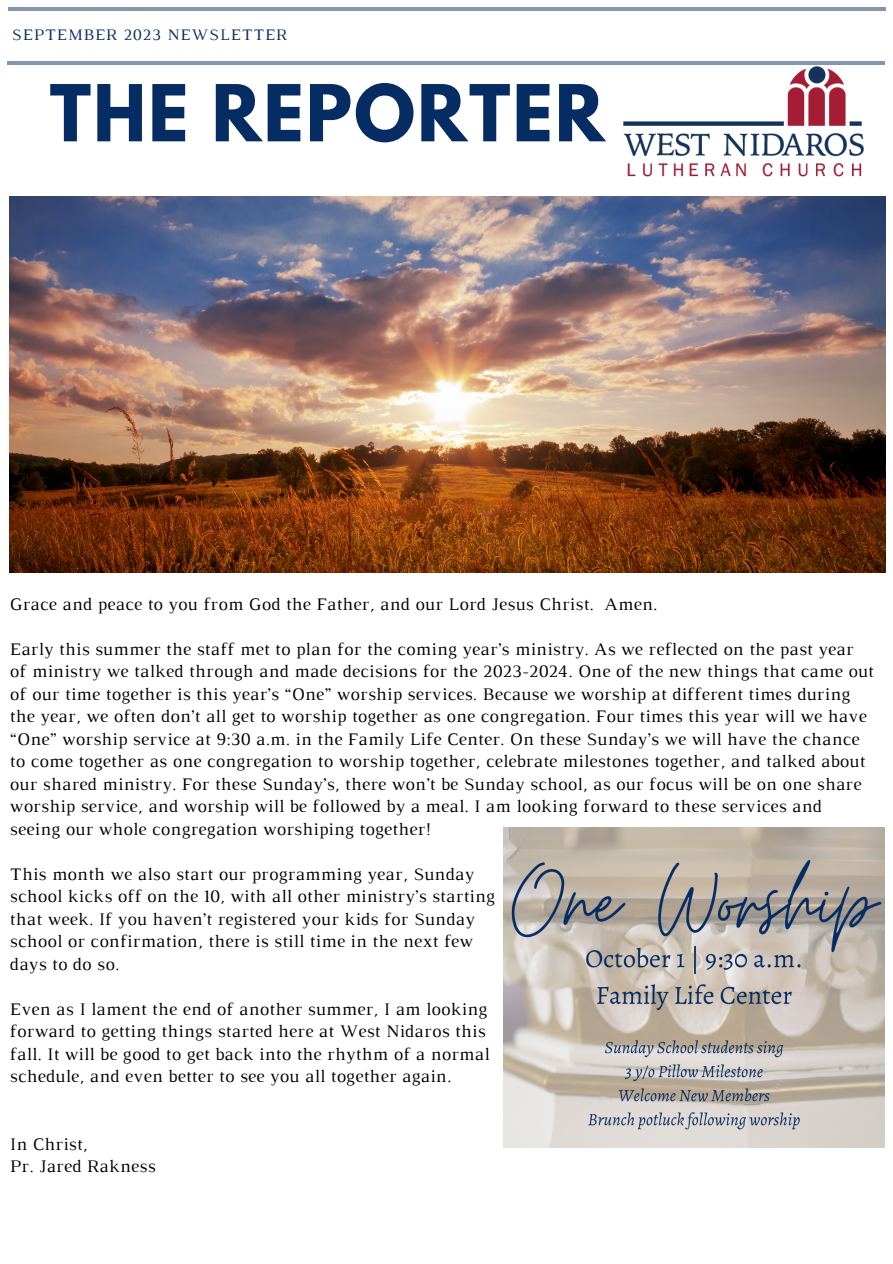
<style>
.page{position:relative;width:893px;height:1264px;background:#fff}
.page>*{position:absolute;margin:0;border:0;box-sizing:border-box;transform-origin:0 0}
.t1{font:700 69.45px "League Spartan";letter-spacing:.03em;color:#062d63}
.t2{font:18px/22.5px "Luthier";letter-spacing:.015em;color:#000}
.t3{font:16.35px "Luthier";letter-spacing:.06em;color:#062d63}
</style>
<div class="page">
<hr style="left:8px;top:61px;width:876px;height:4px;background:#8397b1">
<img style="left:10px;top:196px;width:874px;height:376px">
<img style="left:623px;top:66px;width:241px;height:111px">
<hr style="left:8px;top:7px;width:877px;height:4px;background:#8397b1">
<img style="left:503px;top:828px;width:381px;height:319px">
<p class="t3" style="left:12px;top:29px;width:276px">SEPTEMBER 2023 NEWSLETTER</p>
<p class="t1" style="left:50px;top:79px;width:556px">THE REPORTER</p>
<p class="t2" style="left:10px;top:594px;width:648px">Grace and peace to you from God the Father, and our Lord Jesus Christ. Amen.</p>
<p class="t2" style="left:10px;top:639px;width:865px">Early this summer the staff met to plan for the coming year’s ministry. As we reflected on the past year of ministry we talked through and made decisions for the 2023-2024. One of the new things that came out of our time together is this year’s “One” worship services. Because we worship at different times during the year, we often don’t all get to worship together as one congregation. Four times this year will we have “One” worship service at 9:30 a.m. in the Family Life Center. On these Sunday’s we will have the chance to come together as one congregation to worship together, celebrate milestones together, and talked about our shared ministry. For these Sunday’s, there won’t be Sunday school, as our focus will be on one share worship service, and worship will be followed by a meal. I am looking forward to these services and seeing our whole congregation worshiping together!</p>
<p class="t2" style="left:10px;top:863px;width:465px">This month we also start our programming year, Sunday</p>
<p class="t2" style="left:10px;top:886px;width:486px">school kicks off on the 10, with all other ministry’s starting</p>
<p class="t2" style="left:10px;top:908px;width:466px">that week. If you haven’t registered your kids for Sunday</p>
<p class="t2" style="left:10px;top:931px;width:464px">school or confirmation, there is still time in the next few</p>
<p class="t2" style="left:10px;top:953px;width:111px">days to do so.</p>
<p class="t2" style="left:10px;top:998px;width:479px">Even as I lament the end of another summer, I am looking</p>
<p class="t2" style="left:10px;top:1021px;width:477px">forward to getting things started here at West Nidaros this</p>
<p class="t2" style="left:10px;top:1043px;width:481px">fall. It will be good to get back into the rhythm of a normal</p>
<p class="t2" style="left:10px;top:1066px;width:442px">schedule, and even better to see you all together again.</p>
<p class="t2" style="left:10px;top:1133px;width:79px">In Christ,</p>
<p class="t2" style="left:10px;top:1156px;width:147px">Pr. Jared Rakness</p>
</div>
